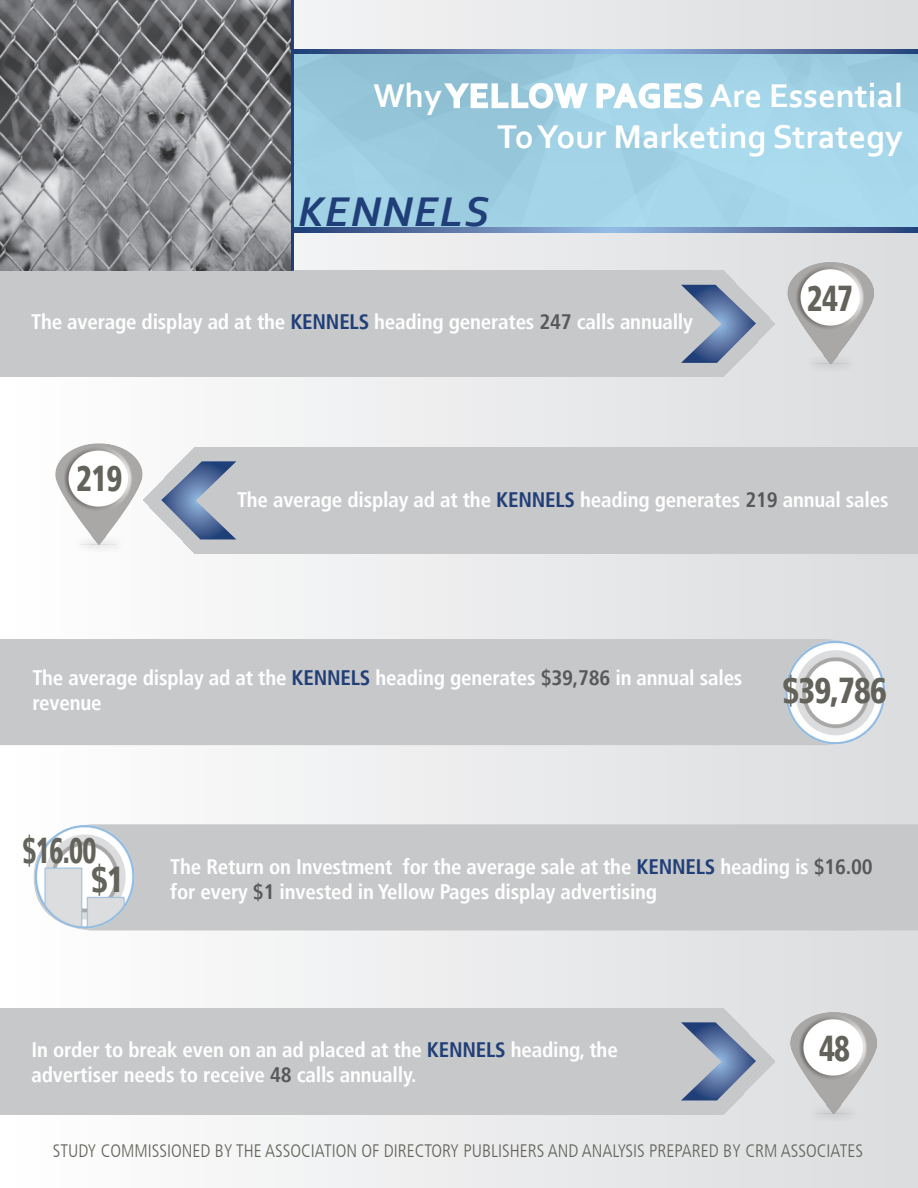
<style>
.page{position:relative;width:918px;height:1188px;background:#fff}
.page>*{position:absolute;margin:0;border:0;box-sizing:border-box;transform-origin:0 0}
.t1{font:italic 700 43.5px "Corbel";letter-spacing:.04em;color:#203e77}
.t2{font:900 condensed 36px "Frutiger LT";letter-spacing:-.025em;color:#63635b;scale:.85 1}
.t3{font:900 condensed 36px/28.8px "Frutiger LT";letter-spacing:-.025em;color:#63635b;scale:.75 1}
.t4{font:900 condensed 36px "Frutiger LT";letter-spacing:-.025em;color:#63635b;scale:.9 1}
.t5{font:700 34.5px/41.4px "Corbel";color:#fff;text-align:right}
.t6{font:700 condensed 21px/25.2px "Frutiger LT";letter-spacing:-.01em;color:#fff}
.t7{font:300 condensed 18px "Frutiger LT";color:#63635b}
.s1{color:#203e77}
.s2{color:#57585a}
</style>
<div class="page">
<div style="left:1px;top:1px;width:916px;height:1186px;background:linear-gradient(to right,#fffefe,#dbdcde)"></div>
<svg style="left:294px;top:54px;width:624px;height:174px;background:#9ecfe3"></svg>
<img style="left:770px;top:248px;width:148px;height:146px">
<div style="left:0;top:639px;width:770px;height:106px;background:#c7c8ca"></div>
<img style="left:34px;top:429px;width:117px;height:131px">
<img style="left:778px;top:1006px;width:117px;height:126px">
<img style="left:770px;top:619px;width:121px;height:134px">
<div style="left:143px;top:824px;width:775px;height:106px;background:#c7c8ca"></div>
<img style="left:27px;top:815px;width:116px;height:125px">
<svg style="left:294px;top:49px;width:624px;height:5px;background:#5f7cab"></svg>
<svg style="left:294px;top:228px;width:624px;height:4px;background:#5f7cab"></svg>
<div style="left:0;top:271px;width:775px;height:106px;background:#c7c8ca"></div>
<svg style="left:681px;top:285px;width:75px;height:78px;background:#919fb6"></svg>
<div style="left:143px;top:447px;width:775px;height:106px;background:#c7c8ca"></div>
<svg style="left:161px;top:461px;width:75px;height:78px;background:#93a0b8"></svg>
<div style="left:0;top:1008px;width:775px;height:107px;background:#c7c8ca"></div>
<svg style="left:681px;top:1022px;width:75px;height:78px;background:#929fb7"></svg>
<svg style="left:442px;top:81px;width:147px;height:29px"></svg>
<svg style="left:595px;top:76px;width:109px;height:34px"></svg>
<img style="left:0;top:0;width:291px;height:271px">
<hr style="left:291px;top:0;width:3px;height:271px;background:#203e77">
<h3 class="t5" style="left:373px;top:74px;width:531px">Why Yellow Pages Are Essential<br>To Your Marketing Strategy</h3>
<h1 class="t1" style="left:298px;top:185px;width:193px">KENNELS</h1>
<p class="t6" style="left:31px;top:309px;width:663px">The average display ad at the <span class="s1">Kennels</span> heading generates <span class="s2">247</span> calls annually</p>
<h2 class="t2" style="left:807px;top:277px;width:56px">247</h2>
<h2 class="t2" style="left:76px;top:457px;width:56px">219</h2>
<p class="t6" style="left:237px;top:487px;width:653px">The average display ad at the <span class="s1">Kennels</span> heading generates <span class="s2">219</span> annual sales</p>
<p class="t6" style="left:32px;top:665px;width:712px">The average display ad at the <span class="s1">Kennels</span> heading generates <span class="s2">$39,786</span> in annual sales revenue</p>
<h2 class="t4" style="left:782px;top:669px;width:118px">$39,786</h2>
<h2 class="t3" style="left:91px;top:836px;width:45px;text-indent:-69px">$16.00 $1</h2>
<p class="t6" style="left:170px;top:854px;width:704px">The Return on Investment for the average sale at the <span class="s1">Kennels</span> heading is <span class="s2">$16.00 </span>for every <span class="s2">$1</span> invested in Yellow Pages display advertising</p>
<p class="t6" style="left:32px;top:1037px;width:588px">In order to break even on an ad placed at the <span class="s1">Kennels</span> heading, the advertiser needs to receive <span class="s2">48</span> calls annually.</p>
<h2 class="t2" style="left:819px;top:1027px;width:38px">48</h2>
<p class="t7" style="left:53px;top:1140px;width:704px">STUDY COMMISSIONED BY THE ASSOCIATION OF DIRECTORY PUBLISHERS AND ANALYSIS PREPARED BY CRM</p>
<p class="t7" style="left:781px;top:1140px;width:82px">ASSOCIATES</p>
</div>
